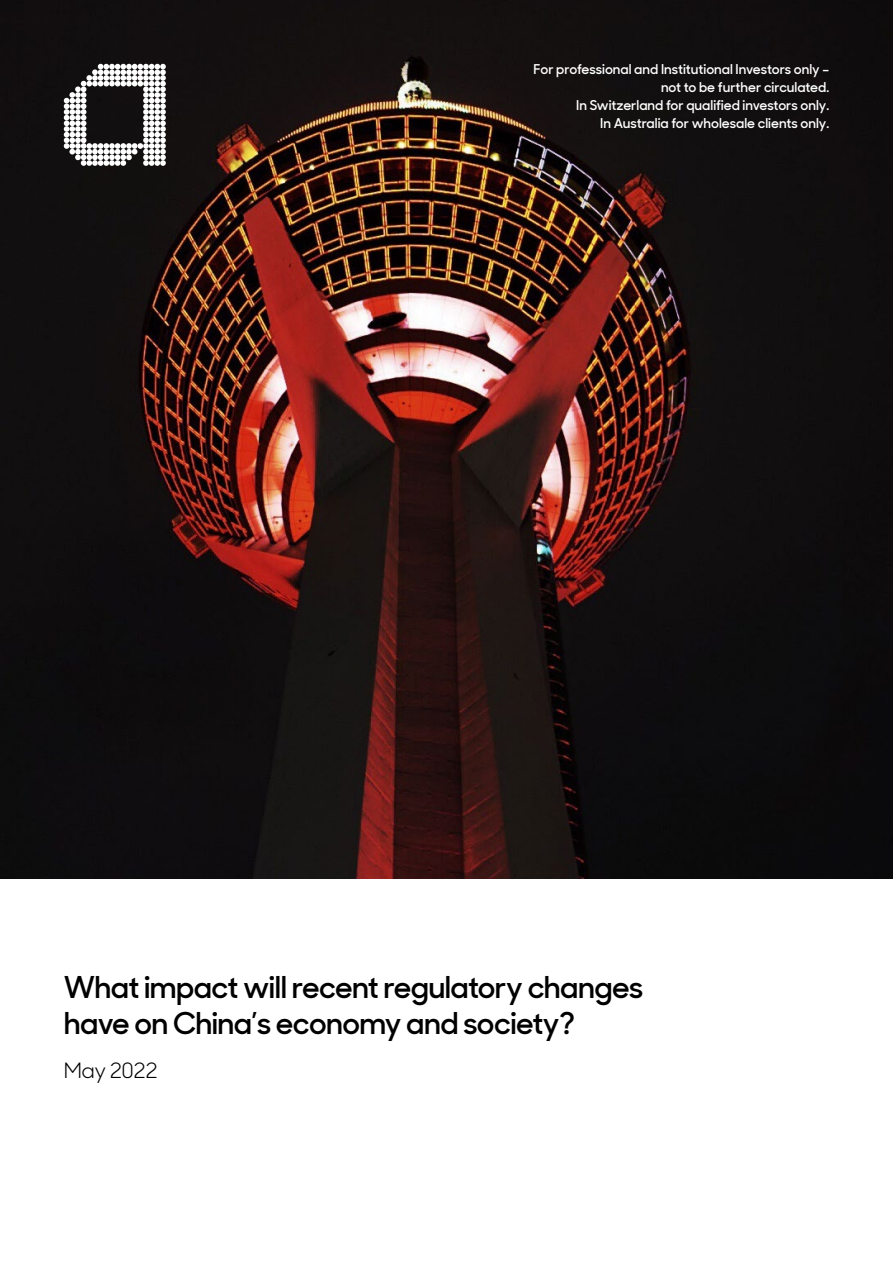
<style>
.page{position:relative;width:893px;height:1263px;background:#fff}
.page>*{position:absolute;margin:0;border:0;box-sizing:border-box;transform-origin:0 0}
.t1{font:600 30px/36px "Sharp Sans Display No 1";letter-spacing:-.02em;color:#000}
.t2{font:21px "Sharp Sans Display No 1";letter-spacing:-.02em;color:#000}
.t3{font:600 13.5px/18px "Sharp Sans Display No 1";color:#fff;text-align:right}
</style>
<div class="page">
<img style="left:0;top:0;width:893px;height:878px">
<svg style="left:64px;top:64px;width:102px;height:102px"></svg>
<p class="t3" style="left:533px;top:59px;width:297px">For professional and Institutional Investors only – not to be further circulated.<br>In Switzerland for qualified investors only.<br>In Australia for wholesale clients only.</p>
<h1 class="t1" style="left:64px;top:967px;width:581px">What impact will recent regulatory changes have on China’s economy and society?</h1>
<h2 class="t2" style="left:64px;top:1053px;width:96px">May 2022</h2>
</div>
